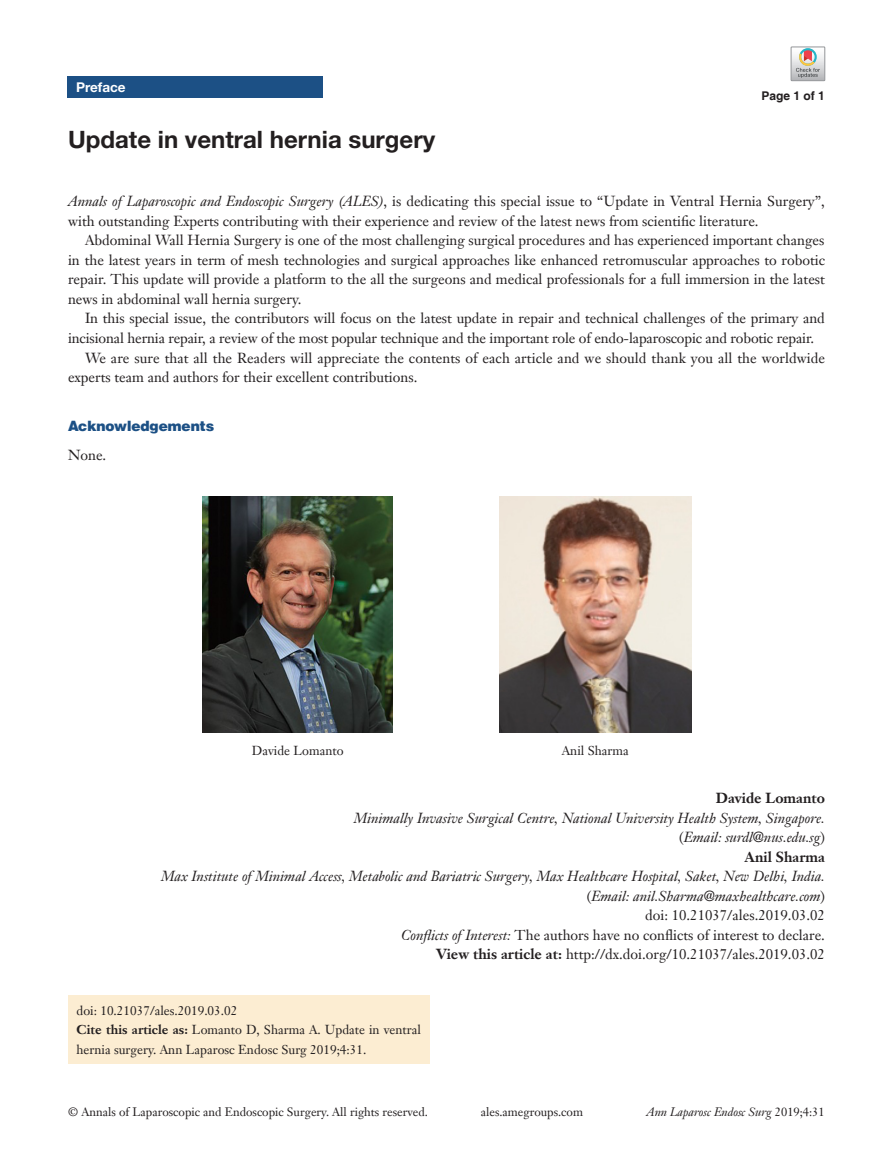
<style>
.page{position:relative;width:893px;height:1170px;background:#fff}
.page>*{position:absolute;margin:0;border:0;box-sizing:border-box;transform-origin:0 0}
.文题{font:700 24px "Helvetica Neue LT Pro";color:#231f20}
.t1{font:14.25px/19.5px "Janson Text LT";color:#231f20}
.t2{font:italic 14.25px "Janson Text LT";color:#231f20}
.t3{font:700 14.25px "Janson Text LT";color:#231f20}
.t4{font:900 14.25px "Helvetica";color:#1c5085}
.t5{font:700 13.5px "Helvetica Neue LT Pro";color:#fff}
.Cite{font:12.75px/19.5px "Janson Text LT";color:#231f20}
.t6{font:12px "Janson Text LT";color:#231f20}
.t7{font:italic 12px "Janson Text LT";color:#231f20}
.t8{font:700 12px "Helvetica";color:#231f20}
.s1{font-style:italic}
.s2{font-style:normal}
.s3{font-weight:700}
</style>
<div class="page">
<div style="left:68px;top:77px;width:255px;height:21px;background:#1c5085"></div>
<div style="left:68px;top:995px;width:361px;height:69px;background:#fcedd2"></div>
<img style="left:499px;top:496px;width:193px;height:236px">
<img style="left:202px;top:496px;width:191px;height:236px">
<svg style="left:791px;top:47px;width:34px;height:34px"></svg>
<p class="t5" style="left:76px;top:79px;width:51px">Preface</p>
<p class="文题" style="left:68px;top:124px;width:369px">Update in ventral hernia surgery</p>
<p class="t8" style="left:762px;top:88px;width:65px">Page 1 of 1</p>
<p class="t1" style="left:68px;top:191px;width:758px"><span class="s1">Annals of Laparoscopic and Endoscopic Surgery (ALES)</span>, is dedicating this special issue to “Update in Ventral Hernia Surgery”, with outstanding Experts contributing with their experience and review of the latest news from scientific literature.</p>
<p class="t1" style="left:68px;top:230px;width:758px;text-align:justify;text-indent:17px">Abdominal Wall Hernia Surgery is one of the most challenging surgical procedures and has experienced important changes in the latest years in term of mesh technologies and surgical approaches like enhanced retromuscular approaches to robotic repair. This update will provide a platform to the all the surgeons and medical professionals for a full immersion in the latest news in abdominal wall hernia surgery.</p>
<p class="t1" style="left:68px;top:308px;width:758px;text-indent:17px">In this special issue, the contributors will focus on the latest update in repair and technical challenges of the primary and incisional hernia repair, a review of the most popular technique and the important role of endo-laparoscopic and robotic repair.</p>
<p class="t1" style="left:68px;top:347px;width:759px;text-indent:17px">We are sure that all the Readers will appreciate the contents of each article and we should thank you all the worldwide experts team and authors for their excellent contributions.</p>
<p class="t4" style="left:68px;top:416px;width:148px">Acknowledgements</p>
<p class="t1" style="left:68px;top:445px;width:40px">None.</p>
<p class="Cite" style="left:252px;top:740px;width:93px">Davide Lomanto</p>
<p class="Cite" style="left:562px;top:740px;width:69px">Anil Sharma</p>
<p class="t3" style="left:716px;top:789px;width:110px">Davide Lomanto</p>
<p class="t2" style="left:354px;top:809px;width:473px">Minimally Invasive Surgical Centre, National University Health System, Singapore.</p>
<p class="t2" style="left:679px;top:828px;width:147px"><span class="s2">(</span>Email: surdl@nus.edu.sg<span class="s2">)</span></p>
<p class="t3" style="left:745px;top:847px;width:81px">Anil Sharma</p>
<p class="t2" style="left:161px;top:867px;width:665px">Max Institute of Minimal Access, Metabolic and Bariatric Surgery, Max Healthcare Hospital, Saket, New Delhi, India.</p>
<p class="t2" style="left:587px;top:887px;width:239px"><span class="s2">(</span>Email: anil.Sharma@maxhealthcare.com<span class="s2">)</span></p>
<p class="t1" style="left:645px;top:905px;width:181px">doi: 10.21037/ales.2019.03.02</p>
<p class="t1" style="left:401px;top:924px;width:425px"><span class="s1">Conflicts of Interest:</span> The authors have no conflicts of interest to declare.</p>
<p class="t1" style="left:436px;top:944px;width:390px"><span class="s3">View this article at:</span> http://dx.doi.org/10.21037/ales.2019.03.02</p>
<p class="Cite" style="left:77px;top:1000px;width:162px">doi: 10.21037/ales.2019.03.02</p>
<p class="Cite" style="left:77px;top:1019px;width:346px"><span class="s3">Cite this article as:</span> Lomanto D, Sharma A. Update in ventral hernia surgery. Ann Laparosc Endosc Surg 2019;4:31.</p>
<p class="t6" style="left:68px;top:1104px;width:361px">© Annals of Laparoscopic and Endoscopic Surgery. All rights reserved.</p>
<p class="t6" style="left:481px;top:1104px;width:104px">ales.amegroups.com</p>
<p class="t7" style="left:646px;top:1104px;width:180px">Ann Laparosc Endosc Surg <span class="s2">2019;4:31</span></p>
</div>
